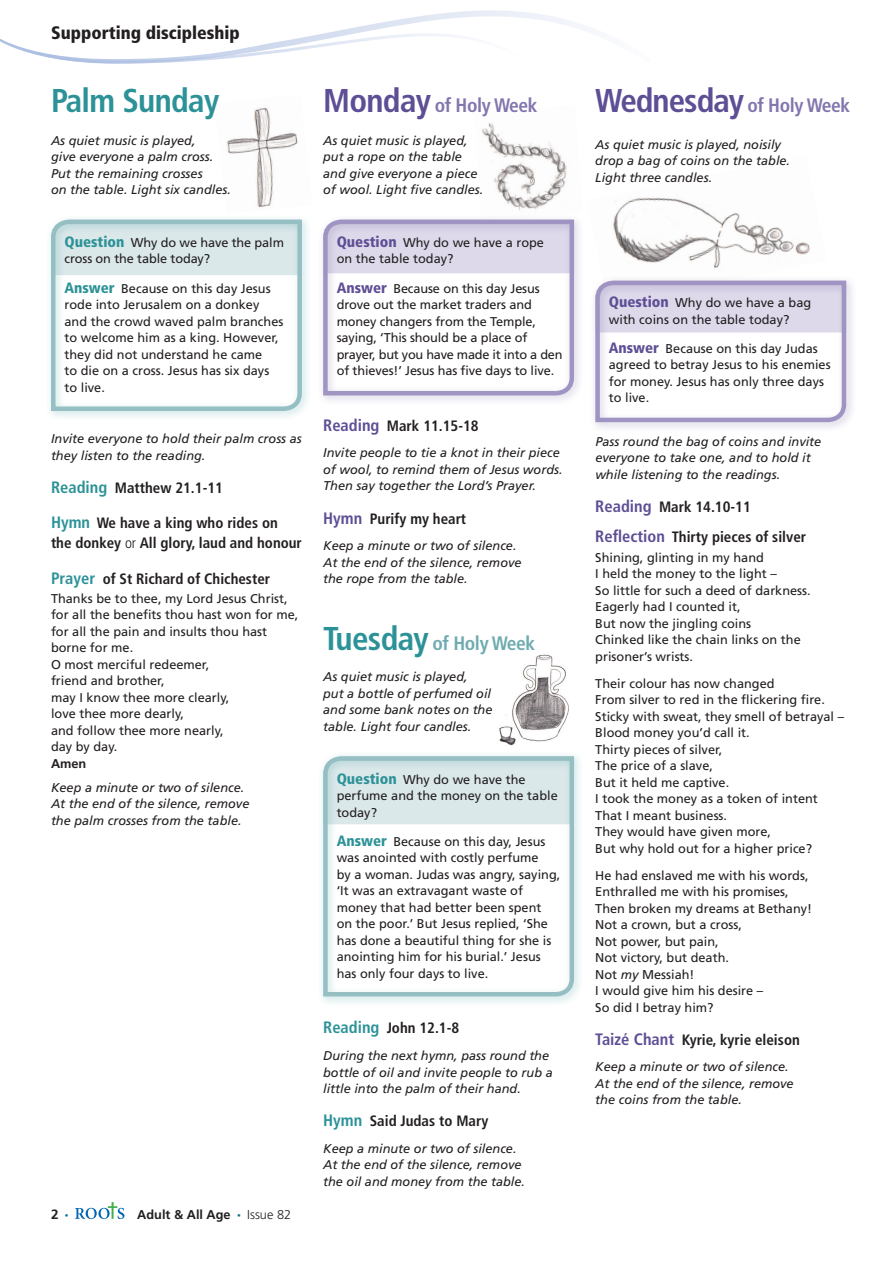
<style>
.page{position:relative;width:893px;height:1263px;background:#fff}
.page>*{position:absolute;margin:0;border:0;box-sizing:border-box;transform-origin:0 0}
.t1{font:700 condensed 33px "Frutiger LT Std";letter-spacing:-.02em;color:#2c9297}
.t2{font:700 condensed 19.5px "Frutiger LT Std";letter-spacing:-.02em;color:#8376ae}
.t3{font:700 condensed 19.5px "Frutiger LT Std";letter-spacing:-.02em;color:#6fabb0}
.t4{font:900 condensed 18px "Frutiger LT Std";color:#231f20}
.t5{font:700 condensed 15px/30.6px "Frutiger LT Std";color:#231f20}
.t6{font:700 13.5px "Frutiger LT Std";color:#231f20}
.t7{font:12.75px/16.5px "Frutiger LT Std";color:#231f20}
.t8{font:italic 12.75px/16.5px "Frutiger LT Std";color:#231f20}
.t9{font:700 12.75px "Frutiger LT Std";color:#231f20}
.s1{font-weight:900;font-stretch:condensed;font-size:15px;color:#2c9297}
.s2{font-size:16.5px;color:#2c9297}
.s3{font-weight:300}
.s4{font-weight:300;font-size:7.5px;color:#107391}
.s5{font-size:33px;color:#5e4e95}
.s6{font-weight:900;font-stretch:condensed;font-size:15px;color:#5e4e95}
.s7{font-size:16.5px;color:#5e4e95}
.s8{font-size:33px;color:#2c9297}
.s9{font-style:italic}
</style>
<div class="page">
<svg style="left:75px;top:1202px;width:49px;height:17px"></svg>
<svg style="left:0;top:10px;width:586px;height:54px"></svg>
<img style="left:612px;top:197px;width:198px;height:71px">
<img style="left:499px;top:654px;width:70px;height:92px">
<img style="left:482px;top:123px;width:85px;height:87px">
<div style="left:317px;top:214px;width:268px;height:192px;background:#5e4e95;opacity:.3"></div>
<svg style="left:321px;top:217px;width:255px;height:181px"></svg>
<div style="left:317px;top:750px;width:268px;height:257px;background:#2c9297;opacity:.3"></div>
<svg style="left:321px;top:754px;width:255px;height:245px"></svg>
<div style="left:589px;top:275px;width:268px;height:157px;background:#5e4e95;opacity:.3"></div>
<svg style="left:593px;top:278px;width:255px;height:146px"></svg>
<img style="left:227px;top:108px;width:71px;height:100px">
<div style="left:45px;top:214px;width:267px;height:208px;background:#2c9297;opacity:.3"></div>
<svg style="left:49px;top:217px;width:255px;height:196px"></svg>
<h3 class="t4" style="left:51px;top:22px;width:190px">Supporting discipleship</h3>
<h1 class="t1" style="left:51px;top:81px;width:170px">Palm Sunday</h1>
<p class="t8" style="left:51px;top:132px;width:181px">As quiet music is played,<br>give everyone a palm cross.<br>Put the remaining crosses<br>on the table. Light six candles.</p>
<p class="t7" style="left:65px;top:234px;width:221px"><span class="s1">Question</span> Why do we have the palm cross on the table today?</p>
<p class="t7" style="left:65px;top:280px;width:220px"><span class="s1">Answer</span> Because on this day Jesus rode into Jerusalem on a donkey and the crowd waved palm branches to welcome him as a king. However, they did not understand he came<br>to die on a cross. Jesus has six days to live.</p>
<p class="t8" style="left:51px;top:430px;width:252px">Invite everyone to hold their palm cross as they listen to the reading.</p>
<p class="t5" style="left:51px;top:472px;width:173px"><span class="s2">Reading</span> Matthew 21.1-11</p>
<p class="t5" style="left:51px;top:513px;width:252px;line-height:19.5px"><span class="s2">Hymn</span> We have a king who rides on the donkey <span class="s3">or</span> All glory, laud and honour</p>
<p class="t5" style="left:51px;top:563px;width:221px"><span class="s2">Prayer</span> of St Richard of Chichester</p>
<p class="t7" style="left:51px;top:590px;width:249px">Thanks be to thee, my Lord Jesus Christ, for all the benefits thou hast won for me, for all the pain and insults thou hast borne for me.<br>O most merciful redeemer,<br>friend and brother,<br>may I know thee more clearly,<br>love thee more dearly,<br>and follow thee more nearly,<br>day by day.</p>
<p class="t9" style="left:51px;top:756px;width:37px">Amen</p>
<p class="t8" style="left:51px;top:779px;width:200px">Keep a minute or two of silence.<br>At the end of the silence, remove the palm crosses from the table.</p>
<p class="t6" style="left:51px;top:1206px;width:19px">2 <span class="s4">•</span></p>
<p class="t9" style="left:137px;top:1207px;width:155px">Adult &amp; All Age <span class="s4">•</span> <span class="s3">Issue 82</span></p>
<h2 class="t2" style="left:323px;top:94px;width:216px"><span class="s5">Monday</span> of Holy Week</h2>
<p class="t8" style="left:323px;top:132px;width:162px">As quiet music is played, put a rope on the table and give everyone a piece of wool. Light five candles.</p>
<p class="t7" style="left:337px;top:234px;width:209px"><span class="s6">Question</span> Why do we have a rope on the table today?</p>
<p class="t7" style="left:337px;top:280px;width:227px"><span class="s6">Answer</span> Because on this day Jesus drove out the market traders and money changers from the Temple, saying, ‘This should be a place of prayer, but you have made it into a den of thieves!’ Jesus has five days to live.</p>
<p class="t5" style="left:323px;top:410px;width:157px"><span class="s7">Reading</span> Mark 11.15-18</p>
<p class="t8" style="left:323px;top:445px;width:241px">Invite people to tie a knot in their piece of wool, to remind them of Jesus words.<br>Then say together the Lord’s Prayer.</p>
<p class="t5" style="left:323px;top:503px;width:145px"><span class="s7">Hymn</span> Purify my heart</p>
<p class="t8" style="left:323px;top:537px;width:200px">Keep a minute or two of silence.<br>At the end of the silence, remove the rope from the table.</p>
<h2 class="t3" style="left:323px;top:631px;width:214px"><span class="s8">Tuesday</span> of Holy Week</h2>
<p class="t8" style="left:323px;top:669px;width:171px">As quiet music is played,<br>put a bottle of perfumed oil and some bank notes on the table. Light four candles.</p>
<p class="t7" style="left:337px;top:771px;width:223px"><span class="s1">Question</span> Why do we have the perfume and the money on the table today?</p>
<p class="t7" style="left:337px;top:833px;width:225px"><span class="s1">Answer</span> Because on this day, Jesus was anointed with costly perfume<br>by a woman. Judas was angry, saying, ‘It was an extravagant waste of money that had better been spent<br>on the poor.’ But Jesus replied, ‘She has done a beautiful thing for she is anointing him for his burial.’ Jesus has only four days to live.</p>
<p class="t5" style="left:323px;top:1013px;width:138px"><span class="s2">Reading</span> John 12.1-8</p>
<p class="t8" style="left:323px;top:1047px;width:231px">During the next hymn, pass round the bottle of oil and invite people to rub a little into the palm of their hand.</p>
<p class="t5" style="left:323px;top:1106px;width:167px"><span class="s2">Hymn</span> Said Judas to Mary</p>
<p class="t8" style="left:323px;top:1140px;width:203px">Keep a minute or two of silence.<br>At the end of the silence, remove the oil and money from the table.</p>
<h2 class="t2" style="left:595px;top:94px;width:256px"><span class="s5">Wednesday</span> of Holy Week</h2>
<p class="t8" style="left:595px;top:136px;width:196px">As quiet music is played, noisily drop a bag of coins on the table.<br>Light three candles.</p>
<p class="t7" style="left:609px;top:294px;width:204px"><span class="s6">Question</span> Why do we have a bag with coins on the table today?</p>
<p class="t7" style="left:609px;top:340px;width:223px"><span class="s6">Answer</span> Because on this day Judas agreed to betray Jesus to his enemies for money. Jesus has only three days to live.</p>
<p class="t8" style="left:595px;top:433px;width:228px">Pass round the bag of coins and invite everyone to take one, and to hold it while listening to the readings.</p>
<p class="t5" style="left:595px;top:491px;width:212px"><span class="s7">Reading</span> Mark 14.10-11<br><span class="s7">Reflection</span> Thirty pieces of silver</p>
<p class="t7" style="left:595px;top:549px;width:217px">Shining, glinting in my hand<br>I held the money to the light –<br>So little for such a deed of darkness.<br>Eagerly had I counted it,<br>But now the jingling coins<br>Chinked like the chain links on the prisoner’s wrists.</p>
<p class="t7" style="left:595px;top:675px;width:250px">Their colour has now changed<br>From silver to red in the flickering fire.<br>Sticky with sweat, they smell of betrayal –<br>Blood money you’d call it.<br>Thirty pieces of silver,<br>The price of a slave,<br>But it held me captive.<br>I took the money as a token of intent<br>That I meant business.<br>They would have given more,<br>But why hold out for a higher price?</p>
<p class="t7" style="left:595px;top:867px;width:218px">He had enslaved me with his words,<br>Enthralled me with his promises,<br>Then broken my dreams at Bethany!<br>Not a crown, but a cross,<br>Not power, but pain,<br>Not victory, but death.<br>Not <span class="s9">my</span> Messiah!<br>I would give him his desire –<br>So did I betray him?</p>
<p class="t5" style="left:595px;top:1024px;width:206px"><span class="s7">Taizé Chant</span> Kyrie, kyrie eleison</p>
<p class="t8" style="left:595px;top:1059px;width:200px">Keep a minute or two of silence.<br>At the end of the silence, remove the coins from the table.</p>
</div>
